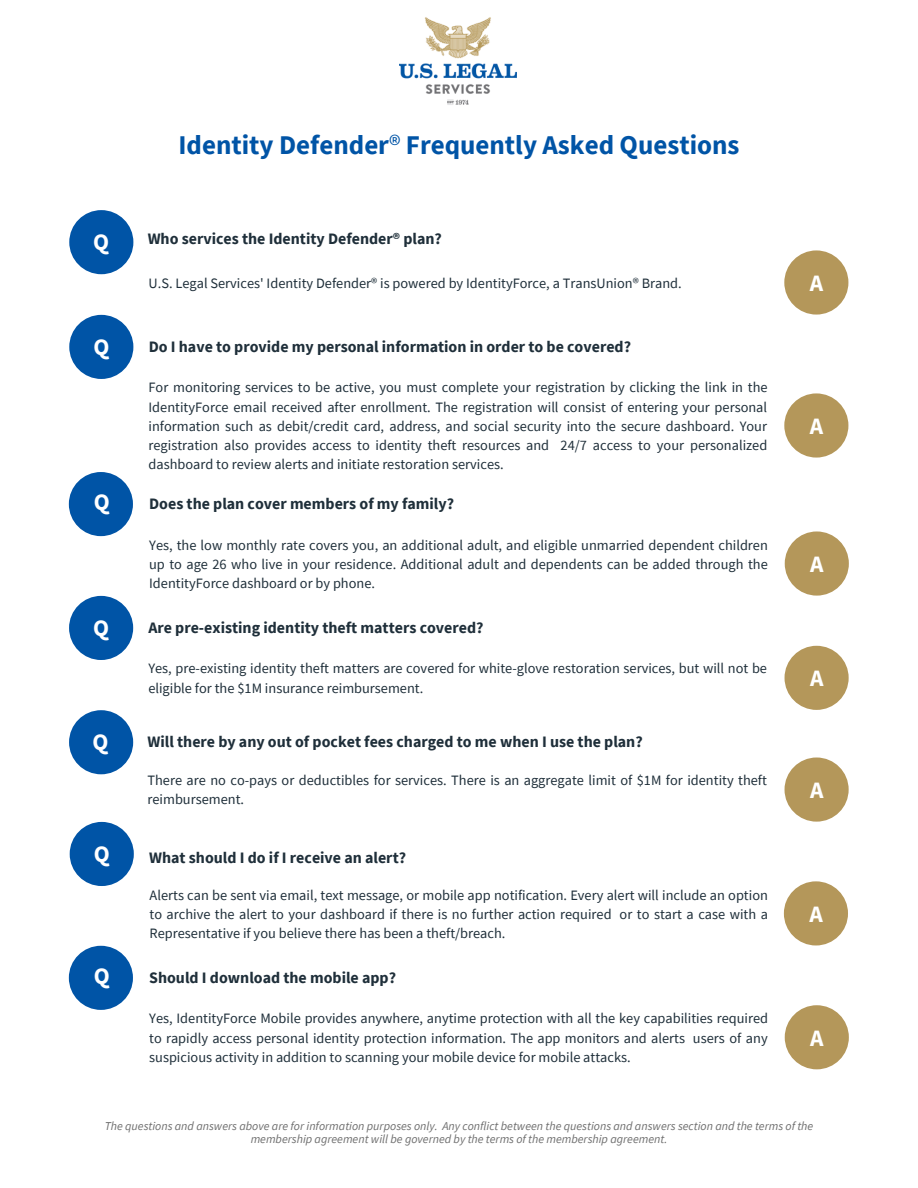
<style>
.page{position:relative;width:918px;height:1188px;background:#fff}
.page>*{position:absolute;margin:0;border:0;box-sizing:border-box;transform-origin:0 0}
.t1{font:700 27px "Source Sans Pro";color:#0054a6}
.t2{font:700 23.4px "Source Sans Pro";color:#fff}
.t3{font:700 15.9px "Source Sans Pro";color:#1f2f3a}
.t4{font:14.4px/19.2px "Source Sans Pro";color:#1f2f3a;text-align:justify}
.t5{font:italic 12px/13px "Source Sans Pro";color:#6e6e6e;text-align:center}
.s1{font-weight:400}
</style>
<div class="page">
<div style="left:784px;top:393px;width:64px;height:65px;background:#b4975a;border-radius:50%"></div>
<div style="left:69px;top:315px;width:64px;height:64px;background:#0054a6;border-radius:50%"></div>
<div style="left:785px;top:646px;width:64px;height:64px;background:#b4975a;border-radius:50%"></div>
<div style="left:69px;top:596px;width:64px;height:64px;background:#0054a6;border-radius:50%"></div>
<div style="left:785px;top:758px;width:64px;height:64px;background:#b4975a;border-radius:50%"></div>
<div style="left:69px;top:710px;width:64px;height:64px;background:#0054a6;border-radius:50%"></div>
<div style="left:784px;top:881px;width:64px;height:64px;background:#b4975a;border-radius:50%"></div>
<div style="left:70px;top:822px;width:64px;height:64px;background:#0054a6;border-radius:50%"></div>
<div style="left:785px;top:1005px;width:64px;height:64px;background:#b4975a;border-radius:50%"></div>
<div style="left:69px;top:946px;width:64px;height:64px;background:#0054a6;border-radius:50%"></div>
<div style="left:69px;top:210px;width:64px;height:64px;background:#0054a6;border-radius:50%"></div>
<div style="left:784px;top:250px;width:64px;height:65px;background:#b4975a;border-radius:50%"></div>
<img style="left:400px;top:17px;width:117px;height:88px">
<div style="left:785px;top:531px;width:64px;height:65px;background:#b4975a;border-radius:50%"></div>
<div style="left:69px;top:472px;width:64px;height:64px;background:#0054a6;border-radius:50%"></div>
<h2 class="t2" style="left:93px;top:227px;width:18px">Q</h2>
<h1 class="t1" style="left:178px;top:127px;width:563px">Identity Defender<span class="s1">®</span> Frequently Asked Questions</h1>
<p class="t3" style="left:148px;top:229px;width:296px">Who services the Identity Defender® plan?</p>
<p class="t4" style="left:149px;top:273px;width:535px">U.S. Legal Services' Identity Defender® is powered by IdentityForce, a TransUnion® Brand.</p>
<h2 class="t2" style="left:810px;top:268px;width:15px">A</h2>
<h2 class="t2" style="left:93px;top:332px;width:18px">Q</h2>
<p class="t3" style="left:149px;top:336px;width:484px">Do I have to provide my personal information in order to be covered?</p>
<p class="t4" style="left:149px;top:378px;width:621px">For monitoring services to be active, you must complete your registration by clicking the link in the IdentityForce email received after enrollment. The registration will consist of entering your personal information such as debit/credit card, address, and social security into the secure dashboard. Your registration also provides access to identity theft resources and 24/7 access to your personalized dashboard to review alerts and initiate restoration services.</p>
<h2 class="t2" style="left:94px;top:487px;width:18px">Q</h2>
<p class="t3" style="left:149px;top:494px;width:306px">Does the plan cover members of my family?</p>
<p class="t4" style="left:149px;top:535px;width:620px">Yes, the low monthly rate covers you, an additional adult, and eligible unmarried dependent children up to age 26 who live in your residence. Additional adult and dependents can be added through the IdentityForce dashboard or by phone.</p>
<h2 class="t2" style="left:93px;top:613px;width:18px">Q</h2>
<p class="t3" style="left:148px;top:617px;width:337px">Are pre-existing identity theft matters covered?</p>
<p class="t4" style="left:148px;top:659px;width:620px">Yes, pre-existing identity theft matters are covered for white-glove restoration services, but will not be eligible for the $1M insurance reimbursement.</p>
<h2 class="t2" style="left:92px;top:727px;width:18px">Q</h2>
<p class="t3" style="left:147px;top:731px;width:497px">Will there by any out of pocket fees charged to me when I use the plan?</p>
<p class="t4" style="left:147px;top:770px;width:621px">There are no co-pays or deductibles for services. There is an aggregate limit of $1M for identity theft reimbursement.</p>
<h2 class="t2" style="left:94px;top:839px;width:18px">Q</h2>
<p class="t3" style="left:149px;top:847px;width:258px">What should I do if I receive an alert?</p>
<p class="t4" style="left:150px;top:885px;width:620px">Alerts can be sent via email, text message, or mobile app notification. Every alert will include an option to archive the alert to your dashboard if there is no further action required or to start a case with a Representative if you believe there has been a theft/breach.</p>
<h2 class="t2" style="left:94px;top:961px;width:18px">Q</h2>
<p class="t3" style="left:149px;top:967px;width:248px">Should I download the mobile app?</p>
<p class="t4" style="left:149px;top:1009px;width:621px">Yes, IdentityForce Mobile provides anywhere, anytime protection with all the key capabilities required to rapidly access personal identity protection information. The app monitors and alerts users of any suspicious activity in addition to scanning your mobile device for mobile attacks.</p>
<h2 class="t2" style="left:810px;top:411px;width:15px">A</h2>
<h2 class="t2" style="left:810px;top:549px;width:15px">A</h2>
<h2 class="t2" style="left:810px;top:663px;width:15px">A</h2>
<h2 class="t2" style="left:810px;top:775px;width:15px">A</h2>
<h2 class="t2" style="left:809px;top:899px;width:15px">A</h2>
<h2 class="t2" style="left:810px;top:1023px;width:15px">A</h2>
<p class="t5" style="left:105px;top:1120px;width:710px">The questions and answers above are for information purposes only. Any conflict between the questions and answers section and the terms of the membership agreement will be governed by the terms of the membership agreement.</p>
</div>
